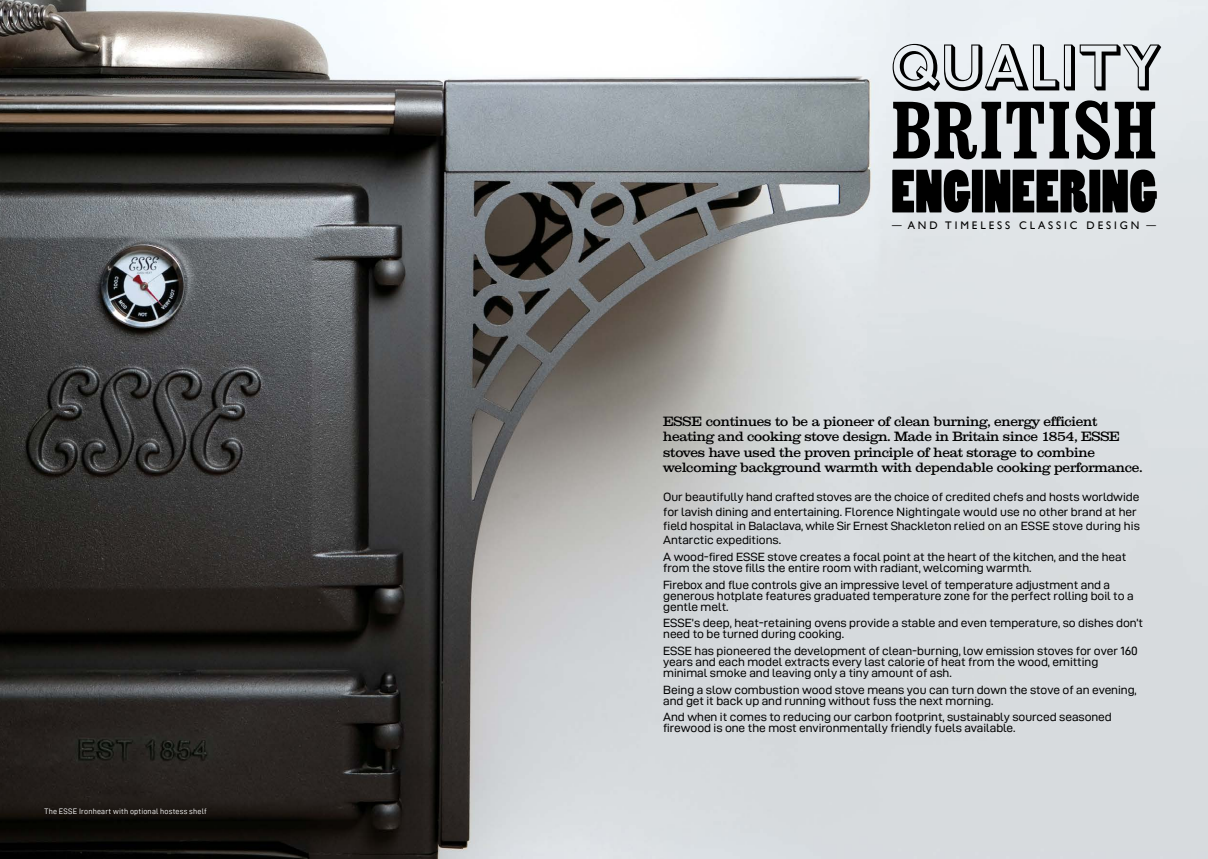
<style>
.page{position:relative;width:1208px;height:859px;background:#fff}
.page>*{position:absolute;margin:0;border:0;box-sizing:border-box;transform-origin:0 0}
.t1{font:700 condensed 80px "Clarendon BT";letter-spacing:.015em;color:#000}
.t2{font:61px "Gill Sans MT Shadow";letter-spacing:-.005em;color:#000}
.t3{font:57px "Poplar Std";color:#000}
.t4{font:13px/15.6px "Clarxndon";letter-spacing:-.005em;color:#000}
.t5{font:12px/11px "D DIN Exp";letter-spacing:-.005em;color:#000}
.t6{font:11px "Gill Sans";letter-spacing:.265em;color:#000}
.t7{font:8px "D DIN";letter-spacing:.02em;color:#fff}
.s1{font-size:9.5px}
</style>
<div class="page">
<img style="left:0;top:0;width:1208px;height:859px">
<p class="t7" style="left:45px;top:806px;width:164px">The ESSE Ironheart with optional hostess shelf</p>
<h2 class="t2" style="left:888px;top:25px;width:273px">QUALITY</h2>
<h1 class="t1" style="left:891px;top:81px;width:268px">BRITISH</h1>
<h3 class="t3" style="left:891px;top:160px;width:267px">ENGINEERING</h3>
<p class="t6" style="left:892px;top:219px;width:265px"><span class="s1">—</span> AND TIMELESS CLASSIC DESIGN <span class="s1">—</span></p>
<p class="t4" style="left:663px;top:413px;width:480px">ESSE continues to be a pioneer of clean burning, energy efficient heating and cooking stove design. Made in Britain since 1854, ESSE stoves have used the proven principle of heat storage to combine welcoming background warmth with dependable cooking performance.</p>
<p class="t5" style="left:663px;top:490px;width:478px;line-height:14.4px">Our beautifully hand crafted stoves are the choice of credited chefs and hosts worldwide for lavish dining and entertaining. Florence Nightingale would use no other brand at her field hospital in Balaclava, while Sir Ernest Shackleton relied on an ESSE stove during his Antarctic expeditions.</p>
<p class="t5" style="left:663px;top:551px;width:464px">A wood-fired ESSE stove creates a focal point at the heart of the kitchen, and the heat from the stove fills the entire room with radiant, welcoming warmth.</p>
<p class="t5" style="left:663px;top:579px;width:472px">Firebox and flue controls give an impressive level of temperature adjustment and a generous hotplate features graduated temperature zone for the perfect rolling boil to a gentle melt.</p>
<p class="t5" style="left:663px;top:617px;width:481px">ESSE’s deep, heat-retaining ovens provide a stable and even temperature, so dishes don’t need to be turned during cooking.</p>
<p class="t5" style="left:663px;top:645px;width:476px">ESSE has pioneered the development of clean-burning, low emission stoves for over 160 years and each model extracts every last calorie of heat from the wood, emitting minimal smoke and leaving only a tiny amount of ash.</p>
<p class="t5" style="left:663px;top:684px;width:475px">Being a slow combustion wood stove means you can turn down the stove of an evening, and get it back up and running without fuss the next morning.</p>
<p class="t5" style="left:663px;top:712px;width:450px">And when it comes to reducing our carbon footprint, sustainably sourced seasoned firewood is one the most environmentally friendly fuels available.</p>
</div>
